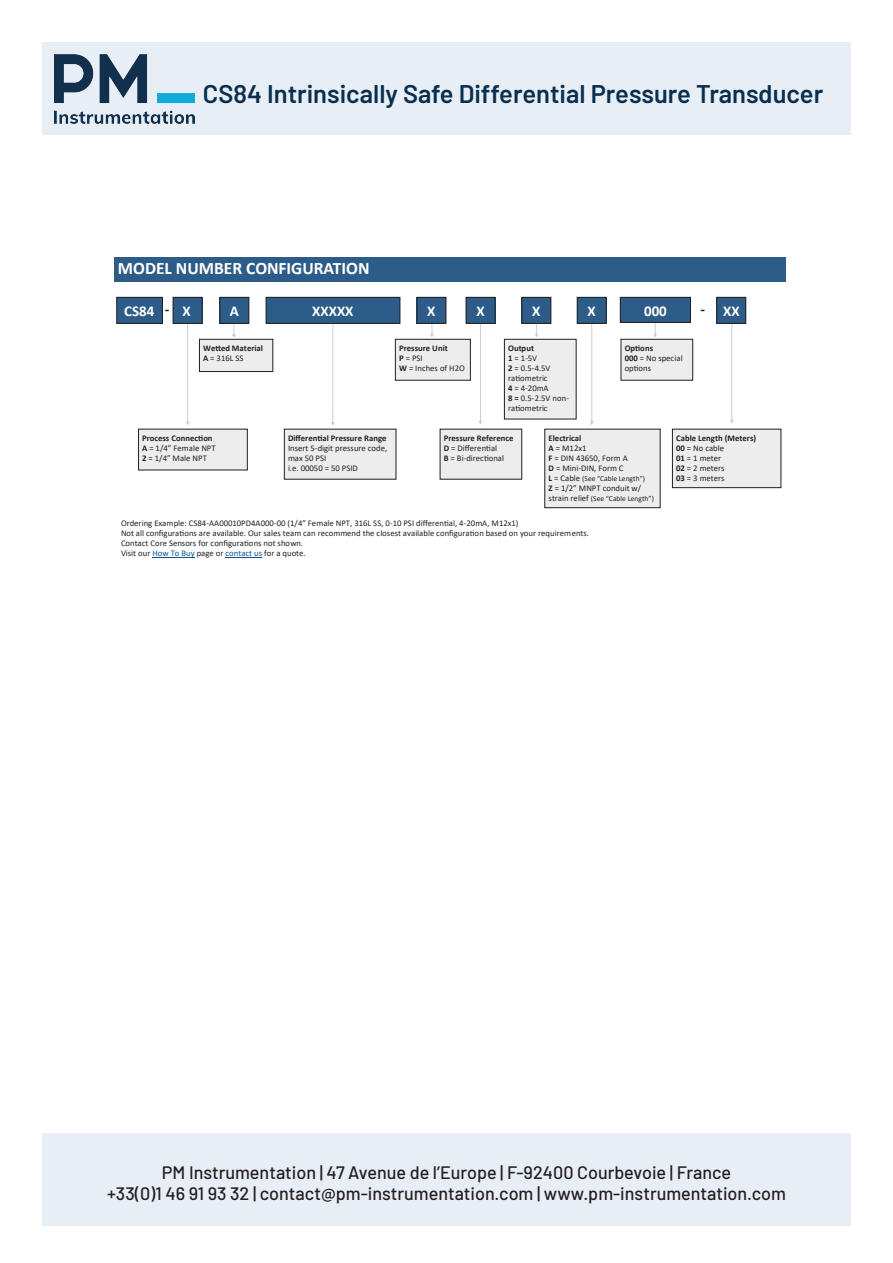
<style>
.page{position:relative;width:893px;height:1263px;background:#fff}
.page>*{position:absolute;margin:0;border:0;box-sizing:border-box;transform-origin:0 0}
.t1{font:600 30px "Barlow";color:#0a2f4e}
.t2{font:600 25.5px "Barlow";color:#0a2f4e}
.t3{font:500 18px "Barlow";color:#231f20}
.t4{font:700 17.55px "Calibri";color:#fff}
.t5{font:700 15px "Calibri";color:#fff}
.t6{font:8.7px/10.1px "Calibri";color:#231f20}
.t7{font:700 8.7px/10.1px "Calibri";letter-spacing:.005em;color:#231f20}
.t8{font:7.5px "Calibri";color:#231f20}
.s1{color:#231f20}
.s2{font-weight:700}
.s3{font-weight:400}
.s4{font-weight:700;font-size:8.7px}
.s5{font-size:8.7px}
.s6{color:#085296}
</style>
<div class="page">
<div style="left:43px;top:1133px;width:807px;height:92px;background:#e8eef5"></div>
<div style="left:43px;top:43px;width:807px;height:92px;background:#e8eef5"></div>
<img style="left:54px;top:54px;width:140px;height:69px">
<div style="left:114px;top:257px;width:672px;height:25px;background:#2d5c88"></div>
<div style="left:173px;top:297px;width:29px;height:26px;background:#2d5c88"></div>
<div style="left:173px;top:297px;width:29px;height:27px;border:1px solid #231f20"></div>
<div style="left:220px;top:297px;width:29px;height:26px;background:#2d5c88"></div>
<div style="left:220px;top:297px;width:29px;height:27px;border:1px solid #231f20"></div>
<div style="left:417px;top:297px;width:29px;height:26px;background:#2d5c88"></div>
<div style="left:417px;top:297px;width:29px;height:27px;border:1px solid #231f20"></div>
<div style="left:266px;top:297px;width:134px;height:26px;background:#2d5c88"></div>
<div style="left:266px;top:297px;width:134px;height:27px;border:1px solid #231f20"></div>
<div style="left:466px;top:297px;width:29px;height:26px;background:#2d5c88"></div>
<div style="left:466px;top:297px;width:29px;height:27px;border:1px solid #231f20"></div>
<div style="left:522px;top:297px;width:29px;height:26px;background:#2d5c88"></div>
<div style="left:522px;top:297px;width:29px;height:27px;border:1px solid #231f20"></div>
<div style="left:577px;top:297px;width:29px;height:26px;background:#2d5c88"></div>
<div style="left:577px;top:297px;width:29px;height:27px;border:1px solid #231f20"></div>
<div style="left:620px;top:297px;width:70px;height:25px;background:#2d5c88"></div>
<div style="left:620px;top:297px;width:71px;height:26px;border:1px solid #231f20"></div>
<div style="left:717px;top:297px;width:29px;height:26px;background:#2d5c88"></div>
<div style="left:716px;top:297px;width:30px;height:27px;border:1px solid #231f20"></div>
<div style="left:117px;top:297px;width:45px;height:26px;background:#2d5c88"></div>
<div style="left:116px;top:297px;width:47px;height:27px;border:1px solid #231f20"></div>
<svg style="left:232px;top:324px;width:4px;height:14px"></svg>
<svg style="left:331px;top:324px;width:4px;height:102px"></svg>
<svg style="left:186px;top:324px;width:3px;height:101px"></svg>
<svg style="left:430px;top:324px;width:4px;height:13px"></svg>
<svg style="left:479px;top:324px;width:3px;height:101px"></svg>
<svg style="left:535px;top:324px;width:3px;height:13px"></svg>
<svg style="left:590px;top:324px;width:4px;height:101px"></svg>
<svg style="left:653px;top:323px;width:4px;height:14px"></svg>
<svg style="left:730px;top:324px;width:4px;height:99px"></svg>
<div style="left:504px;top:339px;width:72px;height:80px;background:#ededee"></div>
<div style="left:504px;top:339px;width:72px;height:80px;border:1px solid #231f20"></div>
<div style="left:139px;top:429px;width:108px;height:41px;background:#ededee"></div>
<div style="left:199px;top:339px;width:74px;height:32px;background:#ededee"></div>
<div style="left:199px;top:339px;width:74px;height:33px;border:1px solid #231f20"></div>
<div style="left:284px;top:429px;width:112px;height:50px;background:#ededee"></div>
<div style="left:395px;top:339px;width:75px;height:41px;background:#ededee"></div>
<div style="left:395px;top:339px;width:76px;height:41px;border:1px solid #231f20"></div>
<div style="left:440px;top:429px;width:82px;height:50px;background:#ededee"></div>
<div style="left:545px;top:429px;width:115px;height:79px;background:#ededee"></div>
<div style="left:545px;top:429px;width:115px;height:79px;border:1px solid #231f20"></div>
<div style="left:621px;top:339px;width:72px;height:41px;background:#ededee"></div>
<div style="left:621px;top:339px;width:72px;height:41px;border:1px solid #231f20"></div>
<div style="left:672px;top:429px;width:109px;height:59px;background:#ededee"></div>
<div style="left:672px;top:429px;width:109px;height:59px;border:1px solid #231f20"></div>
<hr style="left:152px;top:557px;width:43px;height:1px;background:#085296">
<hr style="left:226px;top:557px;width:36px;height:1px;background:#085296">
<h1 class="t1" style="left:404px;top:64px;width:92px">K3R110</h1>
<p class="t2" style="left:203px;top:78px;width:622px">CS84 Intrinsically Safe Differential Pressure Transducer</p>
<p class="t4" style="left:118px;top:256px;width:253px">MODEL NUMBER CONFIGURATION</p>
<p class="t5" style="left:124px;top:300px;width:68px">CS84 <span class="s1">-</span> X</p>
<p class="t5" style="left:230px;top:300px;width:11px">A</p>
<p class="t5" style="left:312px;top:300px;width:43px">XXXXX</p>
<p class="t5" style="left:427px;top:300px;width:10px">X</p>
<p class="t5" style="left:476px;top:300px;width:10px">X</p>
<p class="t5" style="left:532px;top:300px;width:10px">X</p>
<p class="t5" style="left:587px;top:300px;width:10px">X</p>
<p class="t5" style="left:644px;top:300px;width:24px">000</p>
<p class="t5" style="left:701px;top:300px;width:40px"><span class="s1">-</span> XX</p>
<p class="t6" style="left:508px;top:343px;width:62px"><span class="s2">Output<br>1</span> = 1-5V<br><span class="s2">2</span> = 0.5-4.5V ratiometric<br><span class="s2">4</span> = 4-20mA<br><span class="s2">8 =</span> 0.5-2.5V non&shy;ratiometric</p>
<p class="t6" style="left:142px;top:433px;width:75px"><span class="s2">Process Connection<br>A</span> = 1/4” Female NPT<br><span class="s2">2</span> = 1/4” Male NPT</p>
<p class="t7" style="left:203px;top:343px;width:62px">Wetted Material<br>A <span class="s3">= 316L SS</span></p>
<p class="t6" style="left:399px;top:343px;width:67px"><span class="s2">Pressure Unit<br>P</span> = PSI<br><span class="s2">W</span> = Inches of H2O</p>
<p class="t6" style="left:625px;top:343px;width:59px"><span class="s2">Options<br>000</span> = No special options</p>
<p class="t6" style="left:676px;top:433px;width:82px"><span class="s2">Cable Length (Meters)<br>00</span> = No cable<br><span class="s2">01</span> = 1 meter<br><span class="s2">02</span> = 2 meters<br><span class="s2">03</span> = 3 meters</p>
<p class="t6" style="left:288px;top:433px;width:101px"><span class="s2">Differential Pressure Range<br></span>Insert 5-digit pressure code, max 50 PSI<br>i.e. 00050 = 50 PSID</p>
<p class="t6" style="left:444px;top:433px;width:71px"><span class="s2">Pressure Reference<br>D</span> = Differential<br><span class="s2">B</span> = Bi-directional</p>
<p class="t6" style="left:549px;top:433px;width:81px"><span class="s2">Electrical<br>A</span> = M12x1<br><span class="s2">F</span> = DIN 43650, Form A<br><span class="s2">D</span> = Mini-DIN, Form C</p>
<p class="t8" style="left:549px;top:473px;width:98px"><span class="s4">L</span> <span class="s5">= Cable</span> (See “Cable Length”)</p>
<p class="t6" style="left:549px;top:483px;width:94px"><span class="s2">Z</span> = 1/2” MNPT conduit w/</p>
<p class="t8" style="left:549px;top:493px;width:107px"><span class="s5">strain relief</span> (See “Cable Length”)</p>
<p class="t6" style="left:121px;top:518px;width:470px">Ordering Example: CS84-AA00010PD4A000-00 (1/4” Female NPT, 316L SS, 0-10 PSI differential, 4-20mA, M12x1)<br>Not all configurations are available. Our sales team can recommend the closest available configuration based on your requirements.<br>Contact Core Sensors for configurations not shown.<br>Visit our <span class="s6">How To Buy</span> page or <span class="s6">contact us</span> for a quote.</p>
<h3 class="t3" style="left:156px;top:1159px;width:582px">PM Instrumentation | 59 rue Emile Deschan l | F-92400 Courbevoie | France</h3>
<p class="t3" style="left:162px;top:1159px;width:571px">PM Instrumentation | 47 Avenue de l’Europe | F-92400 Courbevoie | France</p>
<p class="t3" style="left:107px;top:1181px;width:680px">+33(0)1 46 91 93 32 | contact@pm-instrumentation.com | www.pm-instrumentation.com</p>
</div>
